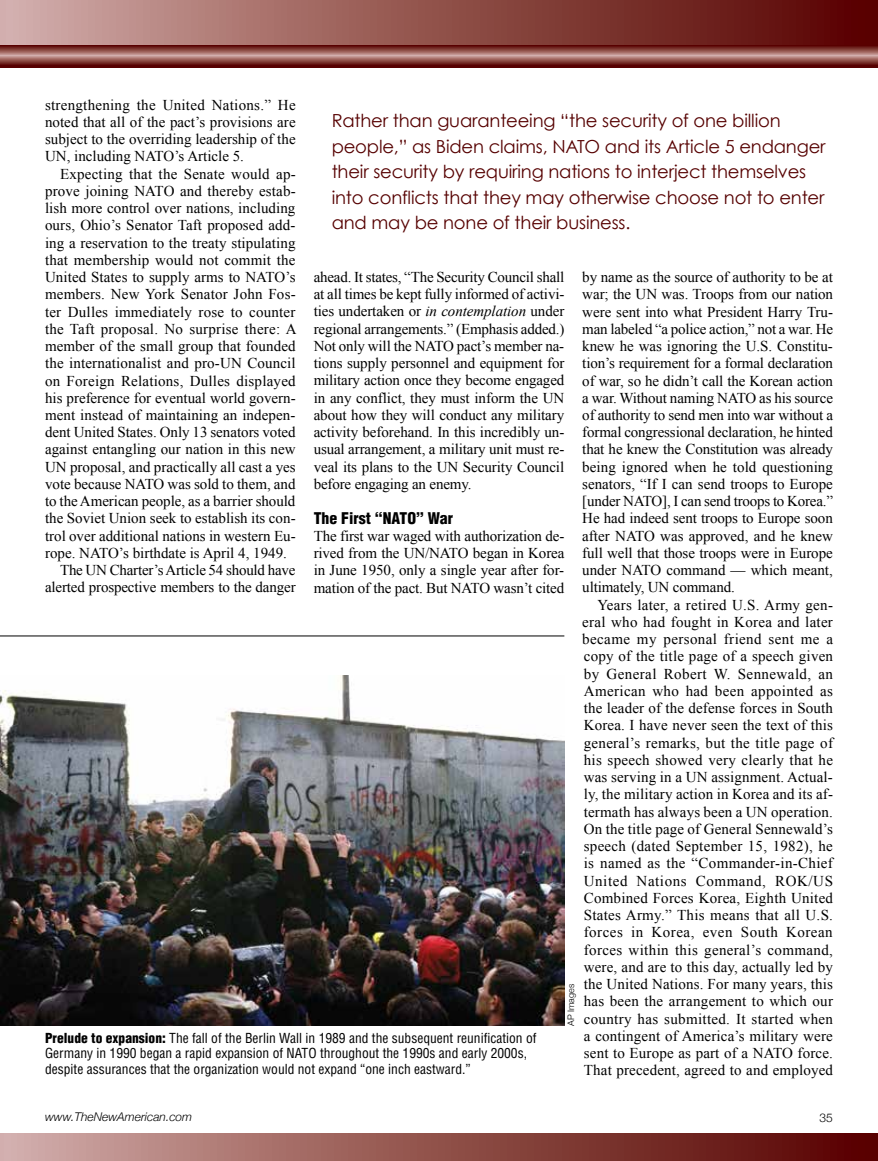
<style>
.page{position:relative;width:878px;height:1161px;background:#fff}
.page>*{position:absolute;margin:0;border:0;box-sizing:border-box;transform-origin:0 0}
.t1{font:18px/25.5px "Century Gothic";letter-spacing:-.01em;color:#560000}
.t2{font:900 condensed 15.75px "Helvetica";color:#000}
.t3{font:15px/17.2px "Times New Roman";color:#000;text-align:justify}
.t4{font:condensed 13.5px/15.8px "Helvetica";color:#000}
.t5{font:italic 300 12px "Helvetica Neue";color:#000}
.t6{font:300 12px "Helvetica Neue";color:#000}
.t7{font:300 9px "Helvetica Neue";color:#000}
.s1{font-style:italic}
.s2{font-weight:900}
</style>
<div class="page">
<div style="left:0;top:1134px;width:878px;height:27px;background:linear-gradient(to right,#d0aaa5,#540000)"></div>
<div style="left:0;top:0;width:878px;height:57px;background:linear-gradient(to right,#d1aba5,#540000)"></div>
<svg style="left:0;top:45px;width:878px;height:23px;background:#894743"></svg>
<img style="left:0;top:675px;width:564px;height:351px">
<hr style="left:0;top:636px;width:564px;height:1px;background:#000">
<p class="t3" style="left:45px;top:96px;width:252px">strengthening the United Nations.” He noted that all of the pact’s provisions are subject to the overriding leadership of the UN, including NATO’s Article 5.</p>
<p class="t3" style="left:60px;top:165px;width:237px">Expecting that the Senate would ap-</p>
<p class="t3" style="left:45px;top:182px;width:252px">prove joining NATO and thereby estab-</p>
<p class="t3" style="left:45px;top:199px;width:252px">lish more control over nations, including</p>
<p class="t3" style="left:45px;top:216px;width:252px">ours, Ohio’s Senator Taft proposed add-</p>
<p class="t3" style="left:45px;top:234px;width:252px">ing a reservation to the treaty stipulating</p>
<p class="t3" style="left:45px;top:251px;width:252px">that membership would not commit the</p>
<p class="t3" style="left:45px;top:268px;width:252px">United States to supply arms to NATO’s</p>
<p class="t3" style="left:45px;top:285px;width:252px">members. New York Senator John Fos-</p>
<p class="t3" style="left:45px;top:303px;width:252px">ter Dulles immediately rose to counter</p>
<p class="t3" style="left:45px;top:320px;width:253px">the Taft proposal. No surprise there: A</p>
<p class="t3" style="left:45px;top:337px;width:252px">member of the small group that founded</p>
<p class="t3" style="left:45px;top:354px;width:252px">the internationalist and pro-UN Council</p>
<p class="t3" style="left:45px;top:372px;width:252px">on Foreign Relations, Dulles displayed</p>
<p class="t3" style="left:45px;top:389px;width:252px">his preference for eventual world govern-</p>
<p class="t3" style="left:45px;top:406px;width:252px">ment instead of maintaining an indepen-</p>
<p class="t3" style="left:45px;top:423px;width:252px">dent United States. Only 13 senators voted</p>
<p class="t3" style="left:45px;top:441px;width:252px">against entangling our nation in this new</p>
<p class="t3" style="left:45px;top:458px;width:252px">UN proposal, and practically all cast a yes</p>
<p class="t3" style="left:45px;top:475px;width:252px">vote because NATO was sold to them, and</p>
<p class="t3" style="left:45px;top:492px;width:252px">to the American people, as a barrier should</p>
<p class="t3" style="left:45px;top:510px;width:252px">the Soviet Union seek to establish its con-</p>
<p class="t3" style="left:45px;top:527px;width:252px">trol over additional nations in western Eu-</p>
<p class="t3" style="left:45px;top:544px;width:243px">rope. NATO’s birthdate is April 4, 1949.</p>
<p class="t3" style="left:60px;top:561px;width:237px">The UN Charter’s Article 54 should have</p>
<p class="t3" style="left:45px;top:579px;width:252px">alerted prospective members to the danger</p>
<p class="t1" style="left:332px;top:108px;width:495px">Rather than guaranteeing “the security of one billion people,” as Biden claims, NATO and its Article 5 endanger their security by requiring nations to interject themselves into conflicts that they may otherwise choose not to enter and may be none of their business.</p>
<p class="t3" style="left:314px;top:268px;width:252px">ahead. It states, “The Security Council shall at all times be kept fully informed of activi&shy;ties undertaken or <span class="s1">in contemplation</span> under regional arrangements.” (Emphasis added.)<br>Not only will the NATO pact’s member na&shy;tions supply personnel and equipment for military action once they become engaged in any conflict, they must inform the UN about how they will conduct any military activity beforehand. In this incredibly un&shy;usual arrangement, a military unit must re&shy;veal its plans to the UN Security Council before engaging an enemy.</p>
<p class="t2" style="left:314px;top:508px;width:141px">The First “NATO” War</p>
<p class="t3" style="left:314px;top:527px;width:252px">The first war waged with authorization de&shy;rived from the UN/NATO began in Korea in June 1950, only a single year after for&shy;mation of the pact. But NATO wasn’t cited</p>
<p class="t3" style="left:582px;top:268px;width:252px">by name as the source of authority to be at war; the UN was. Troops from our nation were sent into what President Harry Tru&shy;man labeled “a police action,” not a war. He knew he was ignoring the U.S. Constitu&shy;tion’s requirement for a formal declaration of war, so he didn’t call the Korean action a war. Without naming NATO as his source of authority to send men into war without a formal congressional declaration, he hinted that he knew the Constitution was already being ignored when he told questioning senators, “If I can send troops to Europe [under NATO], I can send troops to Korea.” He had indeed sent troops to Europe soon after NATO was approved, and he knew full well that those troops were in Europe under NATO command — which meant, ultimately, UN command.</p>
<p class="t3" style="left:582px;top:596px;width:252px;text-indent:15px">Years later, a retired U.S. Army gen&shy;eral who had fought in Korea and later became my personal friend sent me a copy of the title page of a speech given by General Robert W. Sennewald, an American who had been appointed as the leader of the defense forces in South Korea. I have never seen the text of this general’s remarks, but the title page of his speech showed very clearly that he was serving in a UN assignment. Actual&shy;ly, the military action in Korea and its af&shy;termath has always been a UN operation.<br>On the title page of General Sennewald’s speech (dated September 15, 1982), he is named as the “Commander-in-Chief United Nations Command, ROK/US Combined Forces Korea, Eighth United States Army.” This means that all U.S. forces in Korea, even South Korean forces within this general’s command, were, and are to this day, actually led by the United Nations. For many years, this has been the arrangement to which our country has submitted. It started when a contingent of America’s military were sent to Europe as part of a NATO force.<br>That precedent, agreed to and employed</p>
<p class="t7" style="left:563px;top:1026px;width:44px;rotate:-90deg">AP Images</p>
<p class="t4" style="left:45px;top:1030px;width:493px"><span class="s2">Prelude to expansion:</span> The fall of the Berlin Wall in 1989 and the subsequent reunification of<br>Germany in 1990 began a rapid expansion of NATO throughout the 1990s and early 2000s, despite assurances that the organization would not expand “one inch eastward.”</p>
<p class="t5" style="left:45px;top:1108px;width:149px">www.TheNewAmerican.com</p>
<p class="t6" style="left:819px;top:1108px;width:15px">35</p>
</div>
